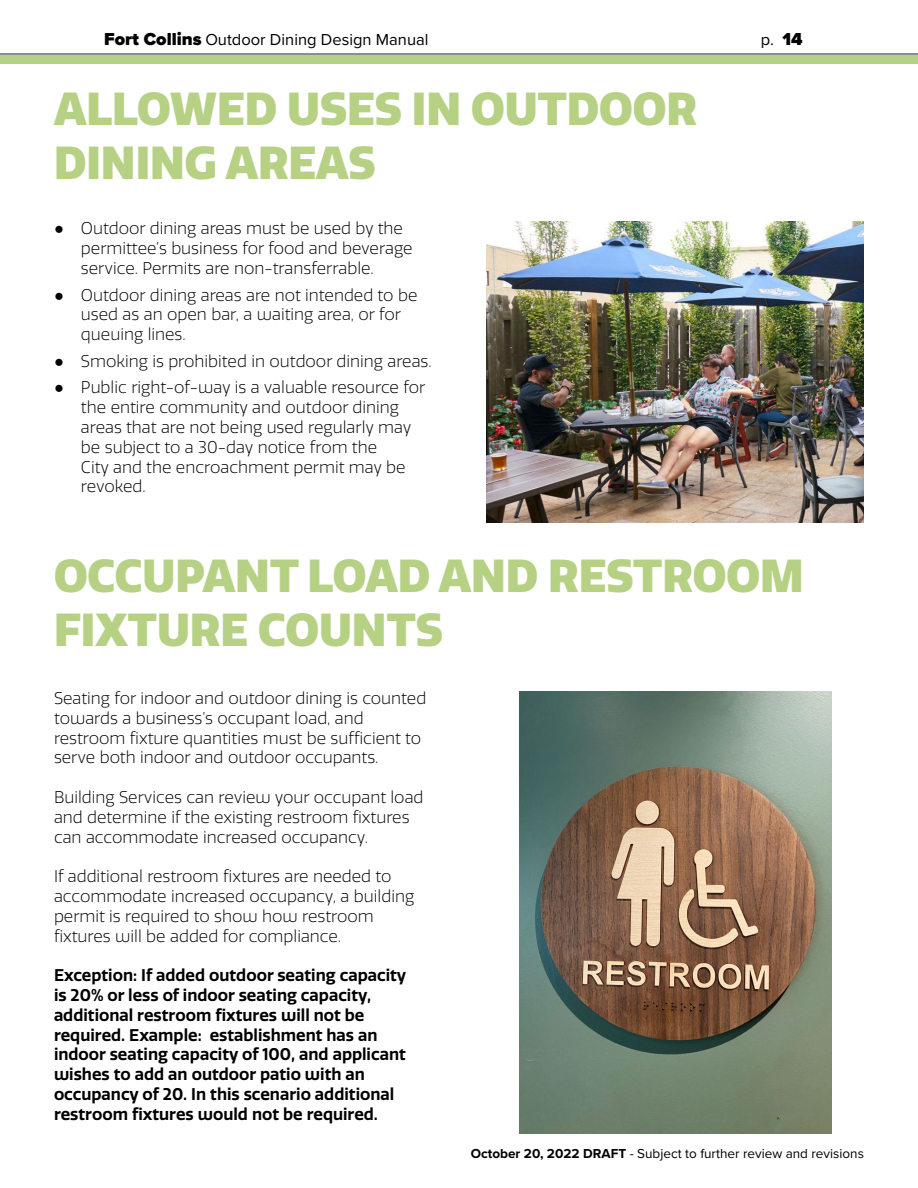
<style>
.page{position:relative;width:918px;height:1188px;background:#fff}
.page>*{position:absolute;margin:0;border:0;box-sizing:border-box;transform-origin:0 0}
.t1{font:900 45px/54px "Quatro";color:#b7d184}
.t2{font:300 16.5px/19.8px "Quatro";color:#000}
.t3{font:600 16.5px/19.8px "Quatro";color:#000}
.t4{font:16.5px "Proxima Nova";color:#000}
.t5{font:13.5px "Proxima Nova";color:#000}
.s1{font-weight:900;font-size:18px}
.s2{font-family:"Arial";font-weight:400}
.s3{font-weight:700}
</style>
<div class="page">
<div style="left:0;top:55px;width:918px;height:9px;background:#b7d184"></div>
<hr style="left:0;top:53px;width:918px;height:2px;background:#67686b">
<img style="left:486px;top:222px;width:378px;height:301px">
<img style="left:520px;top:691px;width:312px;height:443px">
<p class="t4" style="left:104px;top:27px;width:326px"><span class="s1">Fort Collins</span> Outdoor Dining Design Manual</p>
<p class="t4" style="left:761px;top:27px;width:43px">p. <span class="s1">14</span></p>
<h1 class="t1" style="left:54px;top:83px;width:645px">ALLOWED USES IN OUTDOOR<br>DINING AREAS</h1>
<p class="t2" style="left:81px;top:219px;width:333px;text-indent:-27px"><span class="s2">●</span> Outdoor dining areas must be used by the permittee’s business for food and beverage service. Permits are non-transferrable.</p>
<p class="t2" style="left:81px;top:285px;width:338px;text-indent:-27px"><span class="s2">●</span> Outdoor dining areas are not intended to be used as an open bar, a waiting area, or for queuing lines.</p>
<p class="t2" style="left:54px;top:351px;width:379px"><span class="s2">●</span> Smoking is prohibited in outdoor dining areas.</p>
<p class="t2" style="left:81px;top:378px;width:346px;text-indent:-27px"><span class="s2">●</span> Public right-of-way is a valuable resource for the entire community and outdoor dining areas that are not being used regularly may be subject to a 30-day notice from the<br>City and the encroachment permit may be revoked.</p>
<h1 class="t1" style="left:54px;top:549px;width:751px">OCCUPANT LOAD AND RESTROOM<br>FIXTURE COUNTS</h1>
<p class="t2" style="left:54px;top:689px;width:374px">Seating for indoor and outdoor dining is counted towards a business’s occupant load, and restroom fixture quantities must be sufficient to serve both indoor and outdoor occupants.</p>
<p class="t2" style="left:54px;top:788px;width:371px">Building Services can review your occupant load and determine if the existing restroom fixtures can accommodate increased occupancy.</p>
<p class="t2" style="left:54px;top:867px;width:362px">If additional restroom fixtures are needed to accommodate increased occupancy, a building permit is required to show how restroom fixtures will be added for compliance.</p>
<p class="t3" style="left:54px;top:966px;width:354px">Exception: If added outdoor seating capacity is 20% or less of indoor seating capacity, additional restroom fixtures will not be required. Example: establishment has an indoor seating capacity of 100, and applicant wishes to add an outdoor patio with an occupancy of 20. In this scenario additional restroom fixtures would not be required.</p>
<p class="t5" style="left:471px;top:1143px;width:395px"><span class="s3">October 20, 2022 DRAFT</span> - Subject to further review and revisions</p>
</div>
